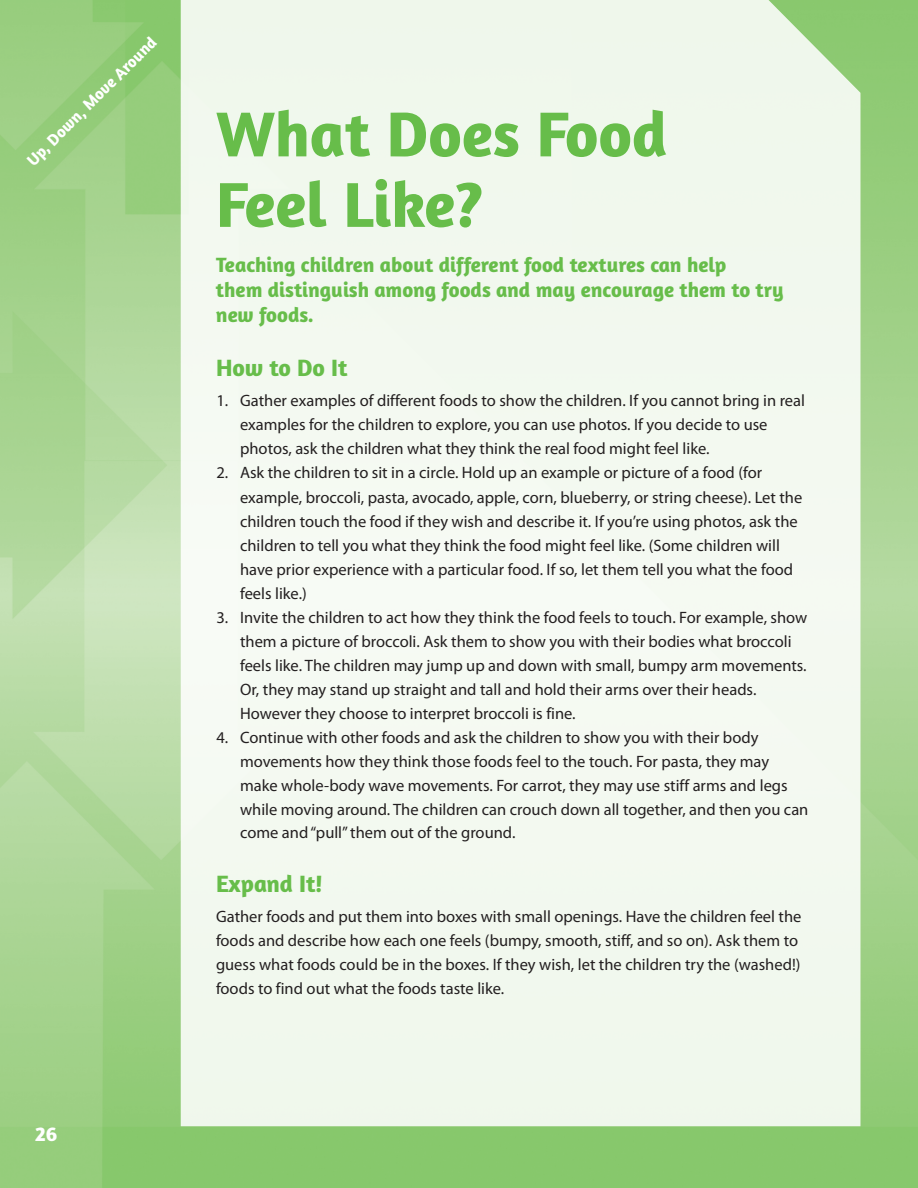
<style>
.page{position:relative;width:918px;height:1188px;background:#fff}
.page>*{position:absolute;margin:0;border:0;box-sizing:border-box;transform-origin:0 0}
.t1{font:700 64.5px/70.5px "Amaranth";color:#67bd4a}
.t2{font:700 24px "Amaranth";color:#67bd4a}
.t3{font:700 21px/25.2px "Amaranth";color:#67bd4a}
.t4{font:700 21px "Amaranth";color:#fff}
.t5{font:16.5px/24px "Myriad Pro";color:#231f20}
.t6{font:700 16.5px "Amaranth";color:#fff}
</style>
<div class="page">
<img style="left:0;top:0;width:918px;height:1188px">
<div style="left:181px;top:0;width:679px;height:1126px;background:#f2f8ef"></div>
<p class="t6" style="left:26px;top:159px;width:176px;rotate:-45deg">Up, Down, Move Around</p>
<p class="t4" style="left:35px;top:1126px;width:24px">26</p>
<h1 class="t1" style="left:216px;top:106px;width:453px">What Does Food<br>Feel Like?</h1>
<p class="t3" style="left:216px;top:254px;width:569px">Teaching children about different food textures can help<br>them distinguish among foods and may encourage them to try new foods.</p>
<h2 class="t2" style="left:216px;top:360px;width:133px">How to Do It</h2>
<p class="t5" style="left:240px;top:390px;width:567px;text-indent:-24px">1. Gather examples of different foods to show the children. If you cannot bring in real examples for the children to explore, you can use photos. If you decide to use photos, ask the children what they think the real food might feel like.</p>
<p class="t5" style="left:240px;top:462px;width:564px;text-indent:-24px">2. Ask the children to sit in a circle. Hold up an example or picture of a food (for example, broccoli, pasta, avocado, apple, corn, blueberry, or string cheese). Let the children touch the food if they wish and describe it. If you’re using photos, ask the children to tell you what they think the food might feel like. (Some children will have prior experience with a particular food. If so, let them tell you what the food feels like.)</p>
<p class="t5" style="left:240px;top:606px;width:569px;text-indent:-24px">3. Invite the children to act how they think the food feels to touch. For example, show them a picture of broccoli. Ask them to show you with their bodies what broccoli feels like. The children may jump up and down with small, bumpy arm movements.<br>Or, they may stand up straight and tall and hold their arms over their heads.<br>However they choose to interpret broccoli is fine.</p>
<p class="t5" style="left:240px;top:726px;width:570px;text-indent:-24px">4. Continue with other foods and ask the children to show you with their body movements how they think those foods feel to the touch. For pasta, they may make whole-body wave movements. For carrot, they may use stiff arms and legs while moving around. The children can crouch down all together, and then you can come and“pull”them out of the ground.</p>
<h2 class="t2" style="left:216px;top:875px;width:108px">Expand It!</h2>
<p class="t5" style="left:216px;top:905px;width:587px">Gather foods and put them into boxes with small openings. Have the children feel the foods and describe how each one feels (bumpy, smooth, stiff, and so on). Ask them to guess what foods could be in the boxes. If they wish, let the children try the (washed!) foods to find out what the foods taste like.</p>
</div>
